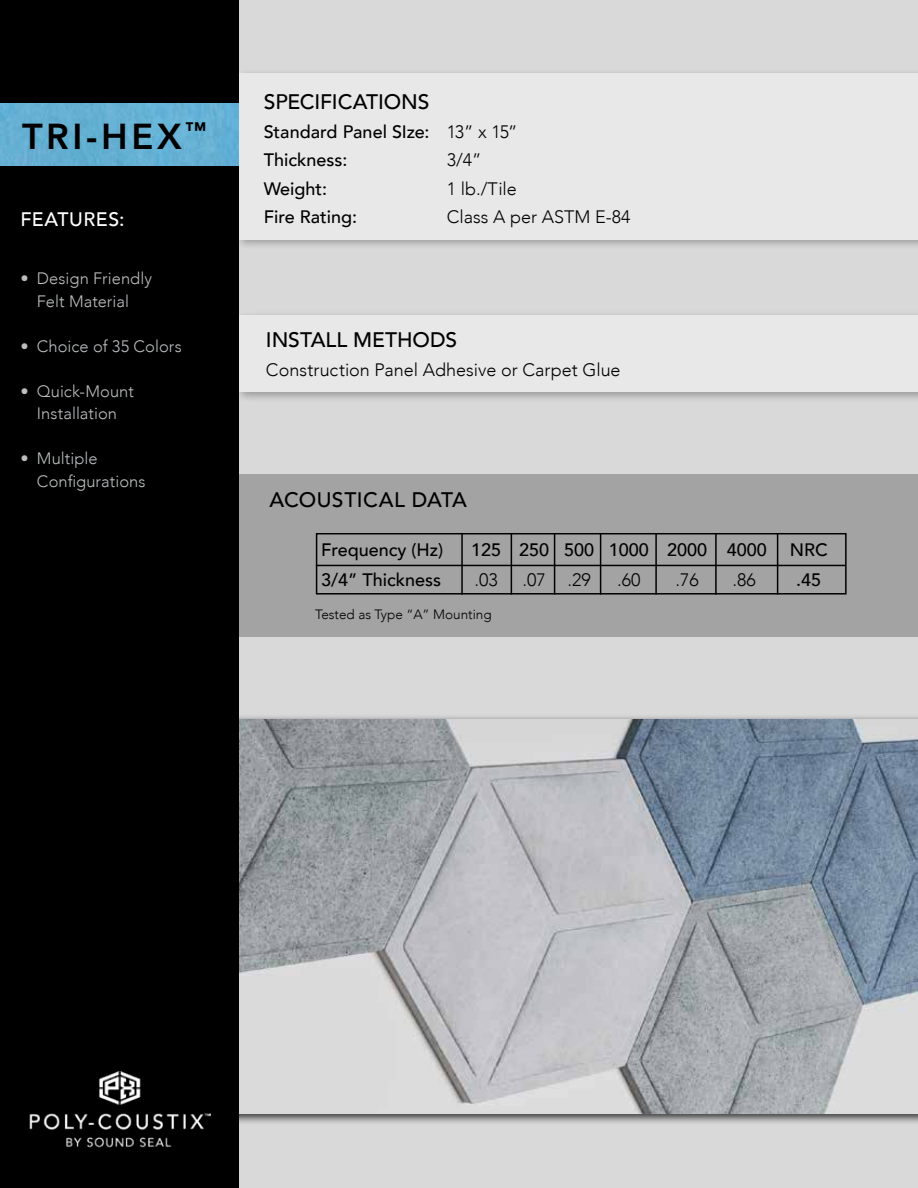
<style>
.page{position:relative;width:918px;height:1188px;background:#fff}
.page>*{position:absolute;margin:0;border:0;box-sizing:border-box;transform-origin:0 0}
.t1{font:800 36px "Avenir";letter-spacing:.1em;color:#000}
.t2{font:500 21px "Avenir";letter-spacing:-.005em;color:#000}
.t3{font:500 21px "Avenir";letter-spacing:.02em;color:#000}
.t4{font:500 19.5px "Avenir";letter-spacing:.025em;color:#fff}
.t5{font:500 18px/28.5px "Avenir";color:#000}
.t6{font:300 18px "Avenir";color:#000}
.t7{font:300 16.5px/22.5px "Avenir";letter-spacing:.005em;color:#bcbec0;text-align:center}
.t8{font:300 13.5px "Avenir";color:#000}
.s1{font-weight:300}
</style>
<div class="page">
<div style="left:225px;top:0;width:693px;height:1188px;background:#d9d9d9"></div>
<div style="left:211px;top:714px;width:707px;height:411px;background:#000;opacity:.75"></div>
<img style="left:239px;top:719px;width:679px;height:395px">
<div style="left:234px;top:310px;width:684px;height:94px;background:#000;opacity:.75"></div>
<div style="left:239px;top:315px;width:679px;height:77px;background:#e8e8e8"></div>
<div style="left:234px;top:68px;width:684px;height:183px;background:#000;opacity:.75"></div>
<div style="left:239px;top:73px;width:679px;height:166px;background:#e8e8e8"></div>
<div style="left:239px;top:475px;width:679px;height:162px;background:#a3a3a3"></div>
<div style="left:316px;top:533px;width:531px;height:62px;border:2px solid #000"></div>
<hr style="left:316px;top:565px;width:530px;height:1px;background:#000">
<hr style="left:461px;top:533px;width:2px;height:62px;background:#000">
<hr style="left:511px;top:534px;width:1px;height:61px;background:#000">
<hr style="left:554px;top:533px;width:1px;height:62px;background:#000">
<hr style="left:600px;top:533px;width:1px;height:62px;background:#000">
<hr style="left:655px;top:534px;width:2px;height:61px;background:#000">
<hr style="left:715px;top:534px;width:2px;height:61px;background:#000">
<hr style="left:777px;top:534px;width:1px;height:61px;background:#000">
<div style="left:0;top:0;width:239px;height:1188px;background:#000"></div>
<img style="left:0;top:103px;width:239px;height:63px">
<img style="left:29px;top:1071px;width:181px;height:77px">
<h1 class="t1" style="left:22px;top:109px;width:186px">TRI-HEX<sup>™</sup></h1>
<p class="t4" style="left:20px;top:202px;width:106px">FEATURES:</p>
<p class="t7" style="left:20px;top:267px;width:133px">• Design Friendly<br>Felt Material</p>
<p class="t7" style="left:20px;top:335px;width:163px">• Choice of 35 Colors</p>
<p class="t7" style="left:20px;top:380px;width:115px">• Quick-Mount<br>Installation</p>
<p class="t7" style="left:37px;top:447px;width:110px;text-align:left;text-indent:-16px">• Multiple<br>Configurations</p>
<p class="t2" style="left:264px;top:84px;width:167px">SPECIFICATIONS</p>
<p class="t5" style="left:264px;top:116px;width:255px">Standard Panel SIze: <span class="s1">13” x 15”<br></span>Thickness:</p>
<p class="t6" style="left:447px;top:149px;width:36px">3/4”</p>
<p class="t5" style="left:264px;top:173px;width:65px">Weight:</p>
<p class="t6" style="left:447px;top:178px;width:72px">1 lb./Tile</p>
<p class="t5" style="left:264px;top:202px;width:95px">Fire Rating:</p>
<p class="t6" style="left:447px;top:206px;width:185px">Class A per ASTM E-84</p>
<p class="t2" style="left:266px;top:322px;width:193px">INSTALL METHODS</p>
<p class="t6" style="left:266px;top:359px;width:356px">Construction Panel Adhesive or Carpet Glue</p>
<p class="t3" style="left:269px;top:481px;width:199px">ACOUSTICAL DATA</p>
<p class="t5" style="left:321px;top:535px;width:124px">Frequency (Hz)</p>
<p class="t5" style="left:471px;top:535px;width:297px">125 250 500 1000 2000 4000</p>
<p class="t5" style="left:790px;top:535px;width:39px">NRC</p>
<p class="t5" style="left:321px;top:565px;width:122px">3/4” Thickness</p>
<p class="t6" style="left:475px;top:569px;width:25px">.03</p>
<p class="t6" style="left:523px;top:569px;width:70px">.07 .29</p>
<p class="t6" style="left:617px;top:569px;width:25px">.60</p>
<p class="t6" style="left:676px;top:569px;width:25px">.76</p>
<p class="t6" style="left:733px;top:569px;width:25px">.86</p>
<p class="t5" style="left:796px;top:565px;width:27px">.45</p>
<p class="t8" style="left:315px;top:606px;width:178px">Tested as Type “A” Mounting</p>
</div>
